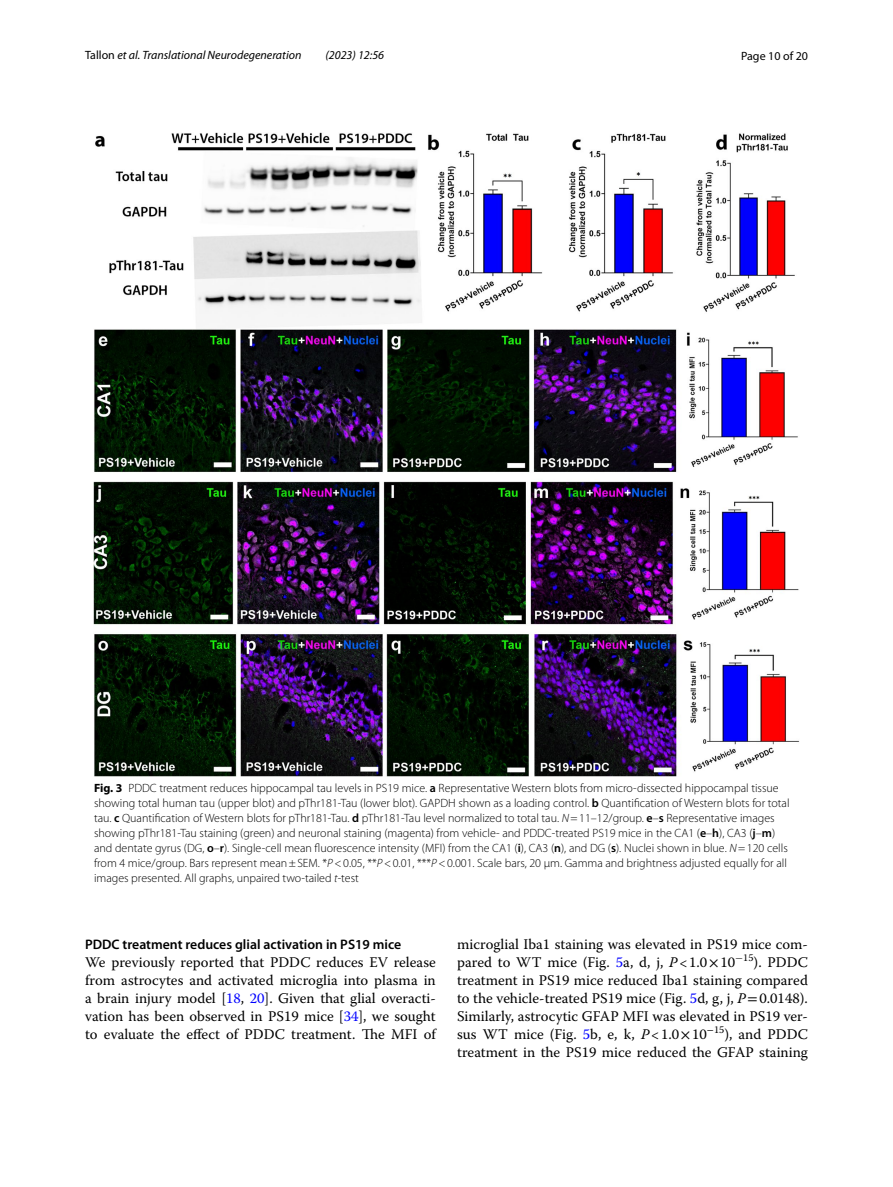
<style>
.page{position:relative;width:893px;height:1187px;background:#fff}
.page>*{position:absolute;margin:0;border:0;box-sizing:border-box;transform-origin:0 0}
.t1{font:14.7px/18px "Warnock Pro";color:#000;text-align:justify}
.t2{font:600 13.8px "Myriad Pro";color:#000}
.t3{font:300 12px/15px "Myriad Pro";color:#000}
.t4{font:italic 12px "Myriad Pro";color:#000}
.t5{font:12px "Myriad Pro";color:#000}
.s1{font-style:normal}
.s2{font-weight:700}
.s3{font-weight:600}
.s4{font-style:italic}
.s5{color:#00f}
.s6{font-family:"STIX"}
</style>
<div class="page">
<img style="left:94px;top:133px;width:705px;height:643px">
<p class="t4" style="left:85px;top:48px;width:218px"><span class="s1">Tallon</span> et al. Translational Neurodegeneration</p>
<p class="t4" style="left:325px;top:48px;width:60px">(2023) 12:56</p>
<p class="t5" style="left:741px;top:48px;width:68px">Page 10 of 20</p>
<p class="t3" style="left:94px;top:780px;width:697px"><span class="s2">Fig. 3</span> PDDC treatment reduces hippocampal tau levels in PS19 mice. <span class="s3">a</span> Representative Western blots from micro-dissected hippocampal tissue showing total human tau (upper blot) and pThr181-Tau (lower blot). GAPDH shown as a loading control. <span class="s3">b</span> Quantification of Western blots for total tau. <span class="s3">c</span> Quantification of Western blots for pThr181-Tau. <span class="s3">d</span> pThr181-Tau level normalized to total tau. <span class="s4">N</span>=11–12/group. <span class="s3">e</span>–<span class="s3">s</span> Representative images showing pThr181-Tau staining (green) and neuronal staining (magenta) from vehicle- and PDDC-treated PS19 mice in the CA1 (<span class="s3">e</span>–<span class="s3">h</span>), CA3 (<span class="s3">j</span>–<span class="s3">m</span>) and dentate gyrus (DG, <span class="s3">o</span>–<span class="s3">r</span>). Single-cell mean fluorescence intensity (MFI) from the CA1 (<span class="s3">i</span>), CA3 (<span class="s3">n</span>), and DG (<span class="s3">s</span>). Nuclei shown in blue. <span class="s4">N</span>=120 cells from 4 mice/group. Bars represent mean±SEM. *<span class="s4">P</span>&lt;0.05, **<span class="s4">P</span>&lt;0.01, ***<span class="s4">P</span>&lt;0.001. Scale bars, 20 µm. Gamma and brightness adjusted equally for all images presented. All graphs, unpaired two-tailed <span class="s4">t</span>-test</p>
<p class="t2" style="left:85px;top:935px;width:318px">PDDC treatment reduces glial activation in PS19 mice</p>
<p class="t1" style="left:85px;top:952px;width:352px">We previously reported that PDDC reduces EV release from astrocytes and activated microglia into plasma in a brain injury model [<span class="s5">18</span>, <span class="s5">20</span>]. Given that glial overacti&shy;vation has been observed in PS19 mice [<span class="s5">34</span>], we sought to evaluate the effect of PDDC treatment. The MFI of</p>
<p class="t1" style="left:457px;top:935px;width:352px">microglial Iba1 staining was elevated in PS19 mice com&shy;pared to WT mice (Fig. <span class="s5">5</span>a, d, j, <span class="s4">P</span>&lt;1.0<span class="s6">×</span> -10<sup>−</sup><sup>15</sup>). PDDC treatment in PS19 mice reduced Iba1 staining compared to the vehicle-treated PS19 mice (Fig. <span class="s5">5</span>d, g, j, <span class="s4">P</span><span class="s6">=</span>0.0148).<br>Similarly, astrocytic GFAP MFI was elevated in PS19 ver&shy;sus WT mice (Fig. <span class="s5">5</span>b, e, k, <span class="s4">P</span>&lt;1.0<span class="s6">×</span> -10<sup>−</sup><sup>15</sup>), and PDDC treatment in the PS19 mice reduced the GFAP staining</p>
</div>
